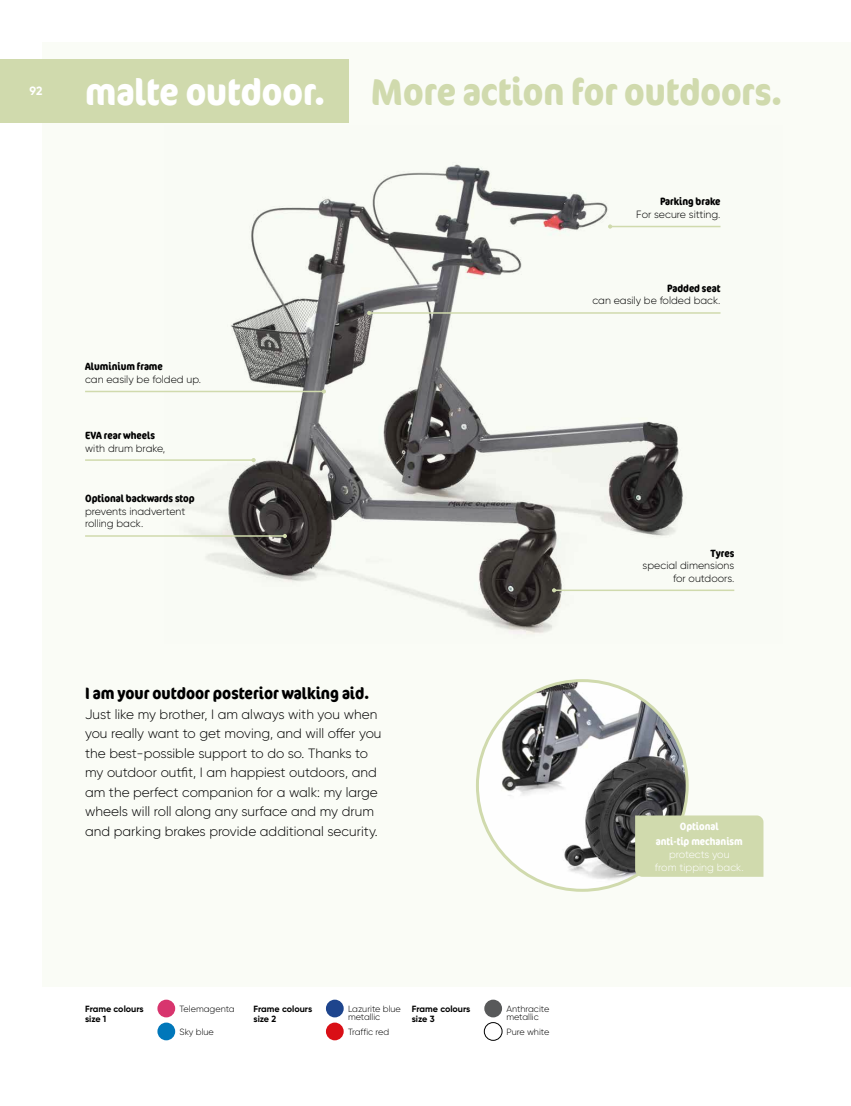
<style>
.page{position:relative;width:851px;height:1106px;background:#fff}
.page>*{position:absolute;margin:0;border:0;box-sizing:border-box;transform-origin:0 0}
.t1{font:700 condensed 37.5px "Cocon Offc Pro";color:#d0daad}
.t2{font:700 condensed 37.5px "Cocon Offc Pro";color:#fff}
.t3{font:700 condensed 16.5px "Cocon Offc Pro";color:#000}
.t4{font:300 13.5px/19.5px "Gilroy";color:#000}
.t5{font:700 12px "Gilroy";color:#fff}
.t6{font:300 10.5px/12.6px "Gilroy";color:#000}
.t7{font:700 condensed 10.5px "Cocon Offc Pro";color:#000}
.t8{font:300 10.5px/12.6px "Gilroy";color:#fff;text-align:center}
.t9{font:700 condensed 10.5px/15px "Cocon Offc Pro";color:#fff;text-align:center}
.t10{font:300 9px/7.5px "Gilroy";color:#000}
.t11{font:700 9px/10.5px "Gilroy";color:#000}
</style>
<div class="page">
<div style="left:43px;top:43px;width:807px;height:943px;background:#fafcf6"></div>
<div style="left:0;top:60px;width:349px;height:63px;background:#d0daad"></div>
<img style="left:165px;top:164px;width:570px;height:470px">
<img style="left:477px;top:680px;width:210px;height:210px;border-radius:105px">
<div style="left:635px;top:815px;width:128px;height:61px;background:#d0daad"></div>
<hr style="left:85px;top:459px;width:168px;height:2px;background:#d0daad">
<svg style="left:251px;top:458px;width:5px;height:4px"></svg>
<hr style="left:610px;top:226px;width:110px;height:1px;background:#d0daad">
<svg style="left:608px;top:224px;width:4px;height:5px"></svg>
<hr style="left:85px;top:391px;width:239px;height:1px;background:#d0daad">
<svg style="left:322px;top:389px;width:4px;height:4px"></svg>
<hr style="left:369px;top:312px;width:351px;height:2px;background:#d0daad">
<svg style="left:367px;top:311px;width:4px;height:4px"></svg>
<hr style="left:85px;top:535px;width:200px;height:2px;background:#d0daad">
<svg style="left:283px;top:534px;width:4px;height:4px"></svg>
<hr style="left:554px;top:589px;width:180px;height:2px;background:#d0daad">
<svg style="left:552px;top:588px;width:4px;height:4px"></svg>
<div style="left:157px;top:999px;width:18px;height:18px;background:#d8356e;border-radius:50%"></div>
<div style="left:157px;top:1022px;width:18px;height:18px;background:#0077ba;border-radius:50%"></div>
<div style="left:326px;top:999px;width:17px;height:18px;background:#1e458d;border-radius:50%"></div>
<div style="left:326px;top:1022px;width:17px;height:18px;background:#d90f16;border-radius:50%"></div>
<div style="left:484px;top:999px;width:18px;height:18px;background:#58595a;border-radius:50%"></div>
<div style="left:484px;top:1022px;width:18px;height:18px;border:1px solid #000;border-radius:50%"></div>
<p class="t5" style="left:30px;top:83px;width:14px">92</p>
<h1 class="t1" style="left:371px;top:65px;width:412px">More action for outdoors.</h1>
<h1 class="t2" style="left:85px;top:65px;width:241px">malte outdoor.</h1>
<p class="t7" style="left:660px;top:194px;width:62px">Parking brake</p>
<p class="t6" style="left:636px;top:208px;width:86px">For secure sitting.</p>
<p class="t7" style="left:85px;top:359px;width:79px">Aluminium frame</p>
<p class="t6" style="left:85px;top:373px;width:117px">can easily be folded up.</p>
<p class="t7" style="left:85px;top:428px;width:71px">EVA rear wheels</p>
<p class="t6" style="left:85px;top:441px;width:81px">with drum brake,</p>
<p class="t7" style="left:85px;top:491px;width:111px">Optional backwards stop</p>
<p class="t6" style="left:85px;top:505px;width:102px">prevents inadvertent rolling back.</p>
<p class="t3" style="left:85px;top:682px;width:285px">I am your outdoor posterior walking aid.</p>
<p class="t4" style="left:85px;top:704px;width:298px">Just like my brother, I am always with you when you really want to get moving, and will offer you the best-possible support to do so. Thanks to my outdoor outfit, I am happiest outdoors, and am the perfect companion for a walk: my large wheels will roll along any surface and my drum and parking brakes provide additional security.</p>
<p class="t7" style="left:667px;top:281px;width:55px">Padded seat</p>
<p class="t6" style="left:592px;top:294px;width:130px">can easily be folded back.</p>
<p class="t7" style="left:710px;top:545px;width:25px">Tyres</p>
<p class="t6" style="left:642px;top:559px;width:93px;text-align:right">special dimensions for outdoors.</p>
<p class="t9" style="left:655px;top:818px;width:88px">Optional<br>anti-tip mechanism</p>
<p class="t8" style="left:655px;top:847px;width:90px">protects you<br>from tipping back.</p>
<p class="t11" style="left:85px;top:1003px;width:60px">Frame colours size 1</p>
<p class="t10" style="left:179px;top:1005px;width:57px">Telemagenta</p>
<p class="t10" style="left:179px;top:1028px;width:36px">Sky blue</p>
<p class="t11" style="left:253px;top:1003px;width:60px">Frame colours size 2</p>
<p class="t10" style="left:506px;top:1005px;width:44px">Anthracite metallic</p>
<p class="t10" style="left:506px;top:1028px;width:44px">Pure white</p>
<p class="t11" style="left:412px;top:1003px;width:60px">Frame colours size 3</p>
<p class="t10" style="left:348px;top:1005px;width:54px">Lazurite blue metallic</p>
<p class="t10" style="left:348px;top:1028px;width:43px">Traffic red</p>
</div>
